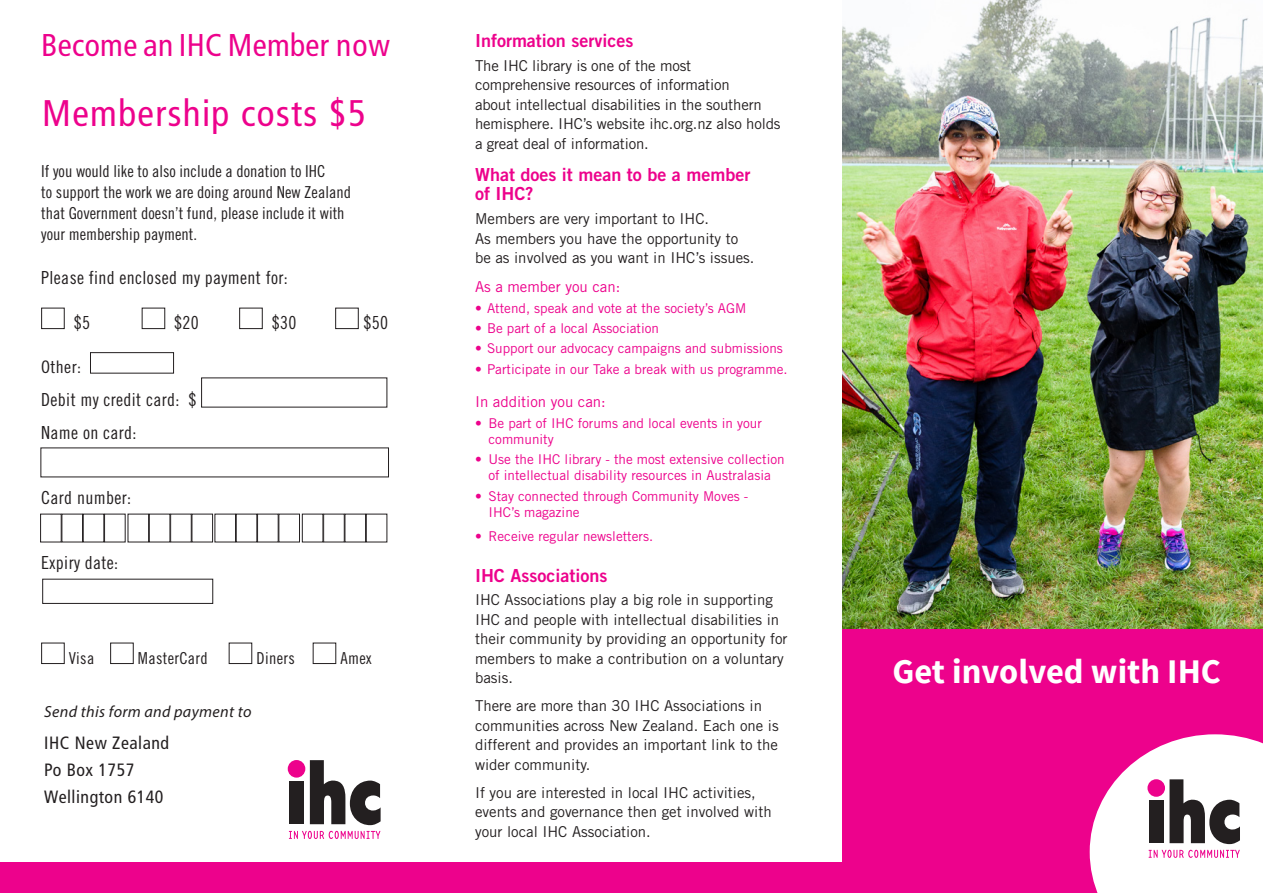
<style>
.page{position:relative;width:1263px;height:893px;background:#fff}
.page>*{position:absolute;margin:0;border:0;box-sizing:border-box;transform-origin:0 0}
.Main_Head_small{font:condensed 37.05px "Frutiger";letter-spacing:.035em;color:#ed028c}
.t1{font:700 34.5px "Source Sans Pro";color:#fff}
.Main_Head_small-2{font:condensed 31.5px "Frutiger";letter-spacing:.01em;color:#ed028c}
.Main_Head_small-3{font:18px "Trade Gothic Cond Eighteen";letter-spacing:.02em;color:#231f20}
.SUBHEAD{font:18px/19.5px "Trade Gothic Bold Two";color:#ed028c}
.Main_Head_small-4{font:condensed 17.85px/27px "Frutiger";letter-spacing:.03em;color:#231f20}
.Main_Head_small-5{font:17.25px "Trade Gothic Cond Eighteen";letter-spacing:.02em;color:#231f20;scale:1.04 1}
.Main_Head_small-6{font:16.5px/21px "Trade Gothic Cond Eighteen";color:#231f20}
.Main_Head_small-7{font:16.5px "Trade Gothic Cond Eighteen";letter-spacing:.02em;color:#231f20}
.Main_Head_small-8{font:italic 16.05px "Myriad Pro";letter-spacing:.02em;color:#231f20}
.SUBHEAD-2{font:15px/19.5px "Trade Gothic";color:#231f20}
.SUBHEAD-3{font:15px "Trade Gothic";color:#ed028c}
.t2{font:13.5px/16.2px "Trade Gothic";color:#ed028c}
</style>
<div class="page">
<div style="left:842px;top:497px;width:421px;height:396px;background:#ed028c"></div>
<img style="left:842px;top:0;width:421px;height:628px">
<svg style="left:1090px;top:734px;width:173px;height:159px;background:#e2c1d4"></svg>
<svg style="left:310px;top:760px;width:71px;height:65px"></svg>
<div style="left:289px;top:782px;width:15px;height:42px;background:#231f20"></div>
<div style="left:288px;top:760px;width:17px;height:18px;background:#ed028c;border-radius:50%"></div>
<svg style="left:289px;top:831px;width:91px;height:8px"></svg>
<div style="left:41px;top:308px;width:24px;height:21px;border:1px solid #231f20"></div>
<div style="left:142px;top:308px;width:23px;height:21px;border:1px solid #231f20"></div>
<div style="left:239px;top:308px;width:24px;height:21px;border:1px solid #231f20"></div>
<div style="left:335px;top:308px;width:24px;height:21px;border:1px solid #231f20"></div>
<div style="left:90px;top:352px;width:84px;height:21px;border:1px solid #231f20"></div>
<div style="left:41px;top:643px;width:24px;height:21px;border:1px solid #231f20"></div>
<div style="left:110px;top:643px;width:24px;height:21px;border:1px solid #231f20"></div>
<div style="left:229px;top:643px;width:23px;height:21px;border:1px solid #231f20"></div>
<div style="left:313px;top:643px;width:23px;height:21px;border:1px solid #231f20"></div>
<div style="left:40px;top:514px;width:22px;height:28px;border:1px solid #231f20"></div>
<div style="left:62px;top:514px;width:21px;height:28px;border:1px solid #231f20"></div>
<div style="left:83px;top:514px;width:21px;height:28px;border:1px solid #231f20"></div>
<div style="left:104px;top:514px;width:22px;height:28px;border:1px solid #231f20"></div>
<div style="left:128px;top:514px;width:21px;height:28px;border:1px solid #231f20"></div>
<div style="left:149px;top:514px;width:21px;height:28px;border:1px solid #231f20"></div>
<div style="left:170px;top:514px;width:22px;height:28px;border:1px solid #231f20"></div>
<div style="left:192px;top:514px;width:21px;height:28px;border:1px solid #231f20"></div>
<div style="left:215px;top:514px;width:21px;height:28px;border:1px solid #231f20"></div>
<div style="left:236px;top:514px;width:21px;height:28px;border:1px solid #231f20"></div>
<div style="left:257px;top:514px;width:22px;height:28px;border:1px solid #231f20"></div>
<div style="left:278px;top:514px;width:22px;height:28px;border:1px solid #231f20"></div>
<div style="left:302px;top:514px;width:21px;height:28px;border:1px solid #231f20"></div>
<div style="left:323px;top:514px;width:22px;height:28px;border:1px solid #231f20"></div>
<div style="left:345px;top:514px;width:21px;height:28px;border:1px solid #231f20"></div>
<div style="left:366px;top:514px;width:21px;height:28px;border:1px solid #231f20"></div>
<div style="left:42px;top:579px;width:171px;height:25px;border:1px solid #231f20"></div>
<div style="left:0;top:862px;width:893px;height:31px;background:#ed028c"></div>
<p class="Main_Head_small-2" style="left:41px;top:27px;width:350px">Become an IHC Member now</p>
<p class="Main_Head_small" style="left:42px;top:91px;width:325px">Membership costs $5</p>
<p class="Main_Head_small-6" style="left:41px;top:161px;width:311px">If you would like to also include a donation to IHC<br>to support the work we are doing around New Zealand that Government doesn’t fund, please include it with your membership payment.</p>
<p class="Main_Head_small-3" style="left:41px;top:267px;width:248px">Please find enclosed my payment for:</p>
<p class="Main_Head_small-3" style="left:74px;top:312px;width:18px">$5</p>
<p class="Main_Head_small-3" style="left:174px;top:312px;width:26px">$20</p>
<p class="Main_Head_small-3" style="left:272px;top:312px;width:26px">$30</p>
<p class="Main_Head_small-3" style="left:363px;top:312px;width:26px">$50</p>
<p class="Main_Head_small-5" style="left:41px;top:357px;width:40px">Other:</p>
<p class="Main_Head_small-3" style="left:41px;top:389px;width:157px">Debit my credit card: $</p>
<p class="Main_Head_small-3" style="left:41px;top:421px;width:97px">Name on card:</p>
<p class="Main_Head_small-3" style="left:41px;top:486px;width:91px">Card number:</p>
<p class="Main_Head_small-3" style="left:41px;top:551px;width:78px">Expiry date:</p>
<p class="Main_Head_small-6" style="left:69px;top:647px;width:27px">Visa</p>
<p class="Main_Head_small-7" style="left:138px;top:648px;width:71px">MasterCard</p>
<p class="Main_Head_small-6" style="left:256px;top:647px;width:40px">Diners</p>
<p class="Main_Head_small-6" style="left:340px;top:647px;width:33px">Amex</p>
<p class="Main_Head_small-8" style="left:44px;top:702px;width:209px">Send this form and payment to</p>
<p class="Main_Head_small-4" style="left:44px;top:730px;width:126px">IHC New Zealand<br>Po Box 1757</p>
<p class="Main_Head_small-4" style="left:44px;top:784px;width:121px">Wellington 6140</p>
<p class="SUBHEAD" style="left:475px;top:30px;width:160px">Information services</p>
<p class="SUBHEAD-2" style="left:475px;top:55px;width:307px">The IHC library is one of the most comprehensive resources of information<br>about intellectual disabilities in the southern hemisphere. IHC’s website ihc.org.nz also holds a great deal of information.</p>
<p class="SUBHEAD" style="left:475px;top:164px;width:277px">What does it mean to be a member of IHC?</p>
<p class="SUBHEAD-2" style="left:475px;top:209px;width:281px">Members are very important to IHC.<br>As members you have the opportunity to be as involved as you want in IHC’s issues.</p>
<p class="SUBHEAD-3" style="left:475px;top:278px;width:147px">As a member you can:</p>
<p class="t2" style="left:475px;top:299px;width:273px">• Attend, speak and vote at the society’s AGM</p>
<p class="t2" style="left:475px;top:320px;width:186px">• Be part of a local Association</p>
<p class="t2" style="left:475px;top:340px;width:309px">• Support our advocacy campaigns and submissions</p>
<p class="t2" style="left:475px;top:361px;width:314px">• Participate in our Take a break with us programme.</p>
<p class="SUBHEAD-3" style="left:475px;top:393px;width:132px">In addition you can:</p>
<p class="t2" style="left:488px;top:414px;width:275px;text-indent:-14px">• Be part of IHC forums and local events in your community</p>
<p class="t2" style="left:475px;top:451px;width:311px;text-align:center">• Use the IHC library - the most extensive collection of intellectual disability resources in Australasia</p>
<p class="t2" style="left:488px;top:488px;width:261px;text-indent:-14px">• Stay connected through Community Moves -<br>IHC’s magazine</p>
<p class="t2" style="left:475px;top:528px;width:180px">• Receive regular newsletters.</p>
<p class="SUBHEAD" style="left:475px;top:565px;width:134px">IHC Associations</p>
<p class="SUBHEAD-2" style="left:475px;top:590px;width:314px">IHC Associations play a big role in supporting IHC and people with intellectual disabilities in their community by providing an opportunity for members to make a contribution on a voluntary basis.</p>
<p class="SUBHEAD-2" style="left:475px;top:696px;width:305px">There are more than 30 IHC Associations in communities across New Zealand. Each one is different and provides an important link to the wider community.</p>
<p class="SUBHEAD-2" style="left:475px;top:783px;width:298px">If you are interested in local IHC activities, events and governance then get involved with your local IHC Association.</p>
<p class="t1" style="left:893px;top:649px;width:330px">Get involved with IHC</p>
</div>
